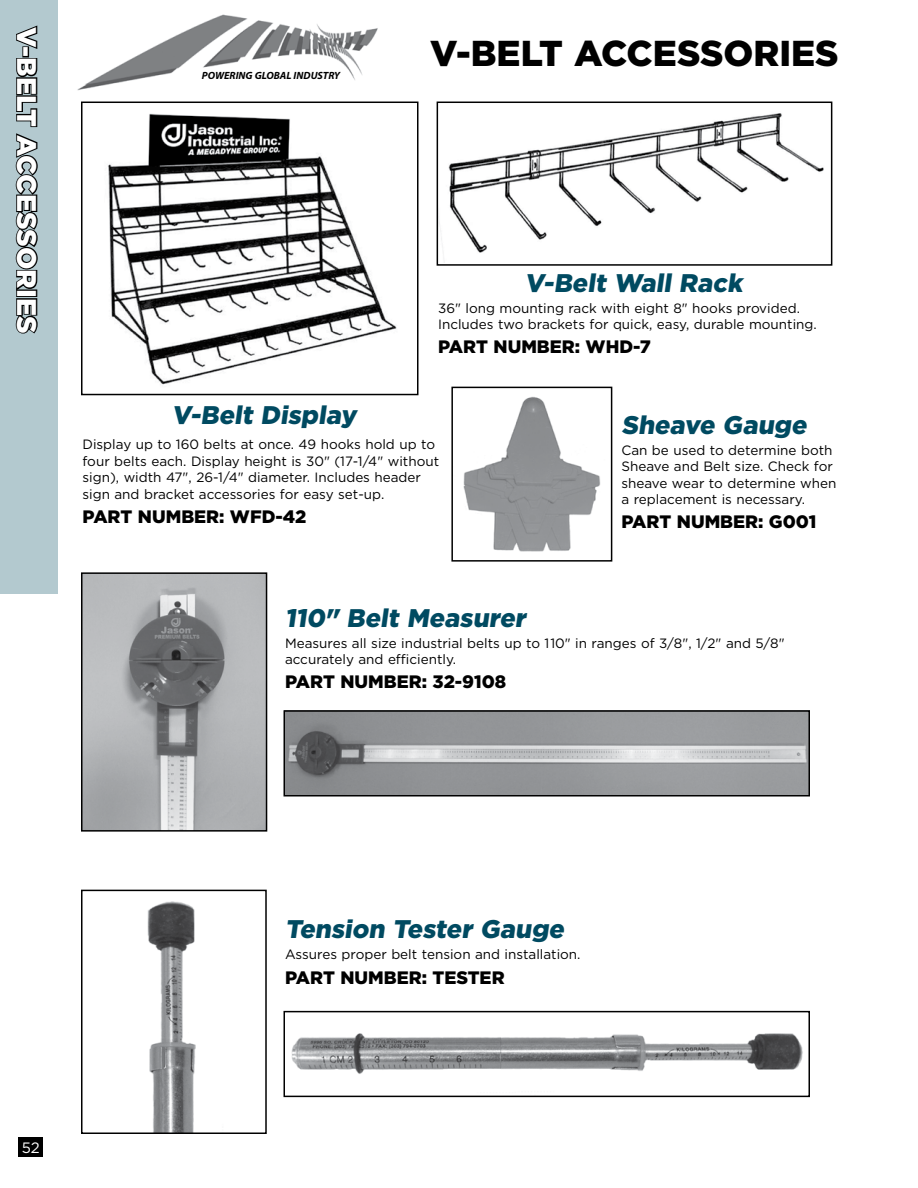
<style>
.page{position:relative;width:918px;height:1188px;background:#fff}
.page>*{position:absolute;margin:0;border:0;box-sizing:border-box;transform-origin:0 0}
.t1{font:900 36px "Gotham";color:#000}
.t2{font:900 27px "Gotham";color:#fff}
.t3{font:900 25.5px "Gotham";color:#004a61}
.t4{font:900 18px "Gotham";color:#000}
.t5{font:15px "Gotham";color:#fff}
.t6{font:13.5px/16.5px "Gotham";color:#000}
.t7{font:italic 700 10.5px "Myriad Pro";color:#000}
</style>
<div class="page">
<div style="left:0;top:0;width:57px;height:594px;background:#b3c9cf"></div>
<svg style="left:16px;top:25px;width:22px;height:26px"></svg>
<div style="left:22px;top:46px;width:7px;height:12px;border:2px solid #000"></div>
<svg style="left:15px;top:57px;width:23px;height:277px"></svg>
<img style="left:77px;top:14px;width:301px;height:77px">
<img style="left:147px;top:901px;width:49px;height:230px">
<div style="left:81px;top:890px;width:186px;height:244px;border:2px solid #000"></div>
<img style="left:84px;top:575px;width:180px;height:254px">
<div style="left:81px;top:572px;width:186px;height:260px;border:2px solid #000"></div>
<img style="left:287px;top:713px;width:520px;height:80px">
<div style="left:284px;top:710px;width:526px;height:86px;border:2px solid #000"></div>
<img style="left:291px;top:1033px;width:512px;height:41px">
<div style="left:284px;top:1011px;width:526px;height:86px;border:2px solid #000"></div>
<img style="left:463px;top:396px;width:138px;height:156px">
<div style="left:451px;top:387px;width:161px;height:175px;border:2px solid #000"></div>
<img style="left:108px;top:113px;width:289px;height:272px">
<div style="left:81px;top:102px;width:337px;height:293px;border:2px solid #000"></div>
<img style="left:440px;top:113px;width:384px;height:149px">
<div style="left:437px;top:102px;width:395px;height:164px;border:2px solid #000"></div>
<div style="left:19px;top:1138px;width:24px;height:19px;background:#000"></div>
<h2 class="t2" style="left:45px;top:27px;width:308px;rotate:90deg">V-BELT ACCESSORIES</h2>
<p class="t7" style="left:202px;top:69px;width:140px">POWERING GLOBAL INDUSTRY</p>
<h1 class="t1" style="left:430px;top:29px;width:410px">V-BELT ACCESSORIES</h1>
<h3 class="t3" style="left:525px;top:265px;width:224px">V-Belt Wall Rack</h3>
<p class="t6" style="left:438px;top:300px;width:380px">36" long mounting rack with eight 8" hooks provided.<br>Includes two brackets for quick, easy, durable mounting.</p>
<h3 class="t4" style="left:438px;top:335px;width:214px">PART NUMBER: WHD-7</h3>
<h3 class="t3" style="left:172px;top:397px;width:191px">V-Belt Display</h3>
<p class="t6" style="left:82px;top:436px;width:358px">Display up to 160 belts at once. 49 hooks hold up to four belts each. Display height is 30" (17-1/4" without sign), width 47", 26-1/4" diameter. Includes header sign and bracket accessories for easy set-up.</p>
<h3 class="t4" style="left:82px;top:504px;width:226px">PART NUMBER: WFD-42</h3>
<h3 class="t3" style="left:621px;top:407px;width:191px">Sheave Gauge</h3>
<p class="t6" style="left:621px;top:441px;width:217px">Can be used to determine both<br>Sheave and Belt size. Check for sheave wear to determine when a replacement is necessary.</p>
<h3 class="t4" style="left:621px;top:509px;width:196px">PART NUMBER: G001</h3>
<h3 class="t3" style="left:285px;top:600px;width:247px">110" Belt Measurer</h3>
<p class="t6" style="left:285px;top:634px;width:501px">Measures all size industrial belts up to 110" in ranges of 3/8", 1/2" and 5/8" accurately and efficiently.</p>
<h3 class="t4" style="left:285px;top:669px;width:223px">PART NUMBER: 32-9108</h3>
<p class="t5" style="left:22px;top:1138px;width:20px">52</p>
<h3 class="t3" style="left:285px;top:911px;width:285px">Tension Tester Gauge</h3>
<p class="t6" style="left:285px;top:945px;width:297px">Assures proper belt tension and installation.</p>
<h3 class="t4" style="left:285px;top:965px;width:221px">PART NUMBER: TESTER</h3>
</div>
